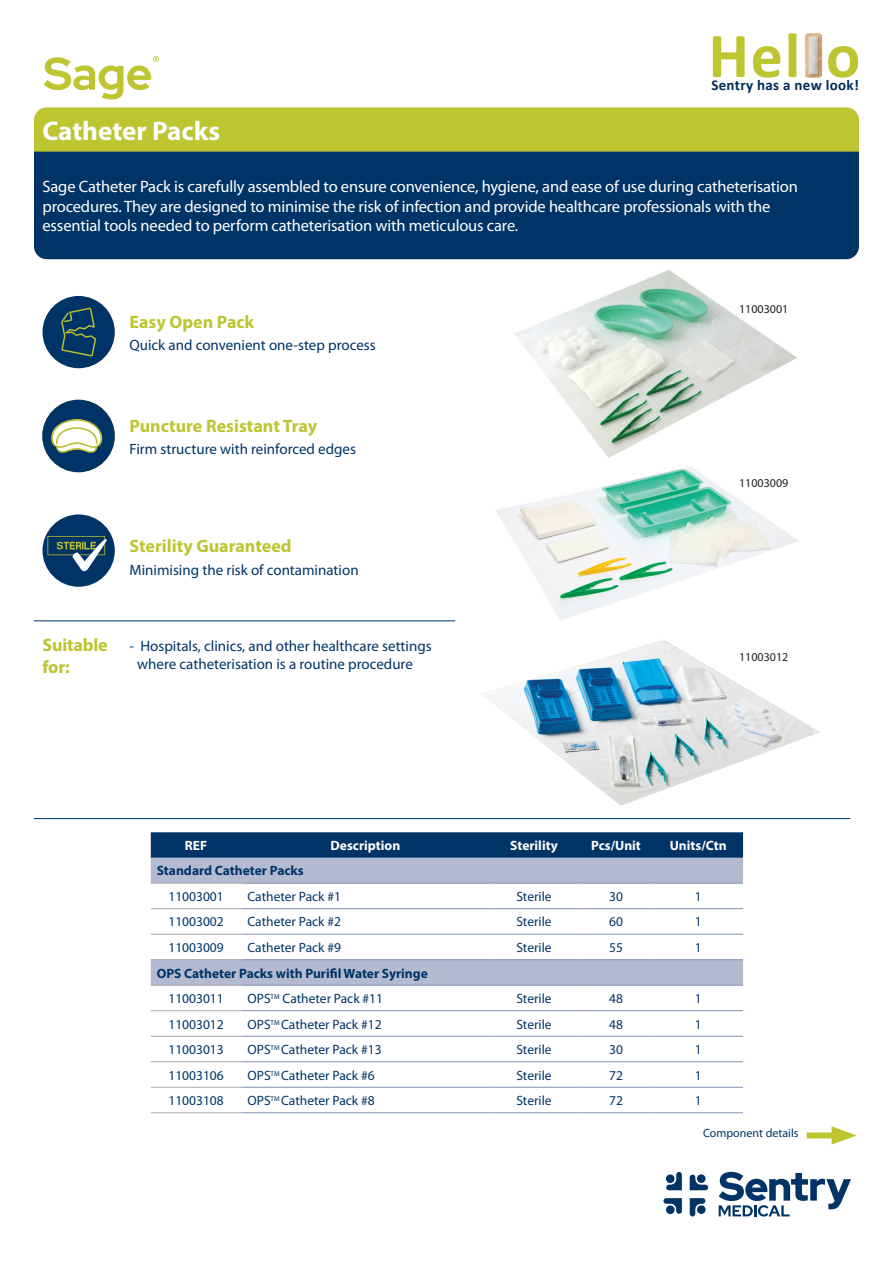
<style>
.page{position:relative;width:893px;height:1263px;background:#fff}
.page>*{position:absolute;margin:0;border:0;box-sizing:border-box;transform-origin:0 0}
.t1{font:700 64.35px "Calibri";letter-spacing:.025em;color:#bdc531}
.t2{font:700 27px "Myriad Pro";color:#fff}
.t3{font:700 18px/21.6px "Myriad Pro";color:#bdc531}
.t4{font:16.5px/19.8px "Myriad Pro";letter-spacing:-.01em;color:#fff}
.t5{font:15px/18px "Myriad Pro";color:#003467}
.t6{font:700 15px "Calibri";letter-spacing:.02em;color:#002b5c}
.t7{font:13.5px "Myriad Pro";color:#003467}
.t8{font:700 13.5px "Myriad Pro";color:#003467}
.t9{font:700 13.5px "Myriad Pro";color:#fff}
.t10{font:12px "Myriad Pro";color:#231f20}
.t11{font:12px "Myriad Pro";color:#003467}
</style>
<div class="page">
<svg style="left:44px;top:56px;width:115px;height:43px"></svg>
<div style="left:34px;top:107px;width:825px;height:45px;background:#bdc531"></div>
<div style="left:34px;top:152px;width:825px;height:107px;background:#003467"></div>
<svg style="left:719px;top:1172px;width:132px;height:44px"></svg>
<svg style="left:666px;top:1172px;width:16px;height:18px"></svg>
<svg style="left:690px;top:1174px;width:18px;height:16px"></svg>
<svg style="left:690px;top:1198px;width:16px;height:18px"></svg>
<svg style="left:663px;top:1198px;width:19px;height:16px"></svg>
<div style="left:807px;top:1132px;width:35px;height:6px;background:#bdc531"></div>
<svg style="left:832px;top:1126px;width:25px;height:18px"></svg>
<img style="left:515px;top:270px;width:282px;height:188px">
<hr style="left:34px;top:620px;width:421px;height:1px;background:#003467">
<hr style="left:34px;top:818px;width:816px;height:1px;background:#003467">
<img style="left:805px;top:33px;width:17px;height:45px">
<div style="left:43px;top:296px;width:72px;height:72px;background:#003467;border-radius:50%"></div>
<div style="left:43px;top:514px;width:72px;height:73px;background:#003467;border-radius:50%"></div>
<svg style="left:42px;top:400px;width:73px;height:72px"></svg>
<div style="left:45px;top:402px;width:67px;height:68px;background:#003467;border-radius:50%"></div>
<div style="left:42px;top:400px;width:73px;height:72px;border:5px solid #003467;border-radius:50%"></div>
<svg style="left:61px;top:308px;width:35px;height:48px"></svg>
<svg style="left:49px;top:417px;width:54px;height:38px"></svg>
<svg style="left:47px;top:536px;width:61px;height:36px"></svg>
<svg style="left:151px;top:832px;width:592px;height:26px;background:#05386a"></svg>
<svg style="left:151px;top:858px;width:592px;height:127px"></svg>
<hr style="left:151px;top:883px;width:90px;height:1px;background:#a8a9ad">
<hr style="left:151px;top:908px;width:90px;height:1px;background:#a8a9ad">
<hr style="left:151px;top:934px;width:90px;height:1px;background:#a8a9ad">
<hr style="left:151px;top:959px;width:90px;height:1px;background:#a8a9ad">
<hr style="left:151px;top:985px;width:90px;height:1px;background:#a8a9ad">
<hr style="left:151px;top:1010px;width:90px;height:1px;background:#a8a9ad">
<hr style="left:151px;top:1036px;width:90px;height:1px;background:#a8a9ad">
<hr style="left:151px;top:1061px;width:90px;height:1px;background:#a8a9ad">
<hr style="left:151px;top:1087px;width:90px;height:1px;background:#a8a9ad">
<hr style="left:151px;top:1112px;width:90px;height:1px;background:#a8a9ad">
<hr style="left:241px;top:883px;width:248px;height:1px;background:#8191b2">
<hr style="left:489px;top:883px;width:90px;height:1px;background:#8191b2">
<hr style="left:579px;top:883px;width:74px;height:1px;background:#8191b2">
<hr style="left:653px;top:883px;width:90px;height:1px;background:#8191b2">
<hr style="left:241px;top:908px;width:248px;height:1px;background:#8191b2">
<hr style="left:489px;top:908px;width:90px;height:1px;background:#8191b2">
<hr style="left:579px;top:908px;width:74px;height:1px;background:#8191b2">
<hr style="left:653px;top:908px;width:90px;height:1px;background:#8191b2">
<hr style="left:241px;top:934px;width:248px;height:1px;background:#8191b2">
<hr style="left:489px;top:934px;width:90px;height:1px;background:#8191b2">
<hr style="left:579px;top:934px;width:74px;height:1px;background:#8191b2">
<hr style="left:653px;top:934px;width:90px;height:1px;background:#8191b2">
<hr style="left:241px;top:959px;width:248px;height:1px;background:#8191b2">
<hr style="left:489px;top:959px;width:90px;height:1px;background:#8191b2">
<hr style="left:579px;top:959px;width:74px;height:1px;background:#8191b2">
<hr style="left:653px;top:959px;width:90px;height:1px;background:#8191b2">
<hr style="left:241px;top:985px;width:248px;height:1px;background:#8191b2">
<hr style="left:489px;top:985px;width:90px;height:1px;background:#8191b2">
<hr style="left:579px;top:985px;width:74px;height:1px;background:#8191b2">
<hr style="left:653px;top:985px;width:90px;height:1px;background:#8191b2">
<hr style="left:241px;top:1010px;width:248px;height:1px;background:#8191b2">
<hr style="left:489px;top:1010px;width:90px;height:1px;background:#8191b2">
<hr style="left:579px;top:1010px;width:74px;height:1px;background:#8191b2">
<hr style="left:653px;top:1010px;width:90px;height:1px;background:#8191b2">
<hr style="left:241px;top:1036px;width:248px;height:1px;background:#8191b2">
<hr style="left:489px;top:1036px;width:90px;height:1px;background:#8191b2">
<hr style="left:579px;top:1036px;width:74px;height:1px;background:#8191b2">
<hr style="left:653px;top:1036px;width:90px;height:1px;background:#8191b2">
<hr style="left:241px;top:1061px;width:248px;height:1px;background:#8191b2">
<hr style="left:489px;top:1061px;width:90px;height:1px;background:#8191b2">
<hr style="left:579px;top:1061px;width:74px;height:1px;background:#8191b2">
<hr style="left:653px;top:1061px;width:90px;height:1px;background:#8191b2">
<hr style="left:241px;top:1087px;width:248px;height:1px;background:#8191b2">
<hr style="left:489px;top:1087px;width:90px;height:1px;background:#8191b2">
<hr style="left:579px;top:1087px;width:74px;height:1px;background:#8191b2">
<hr style="left:653px;top:1087px;width:90px;height:1px;background:#8191b2">
<hr style="left:241px;top:1112px;width:248px;height:1px;background:#8191b2">
<hr style="left:489px;top:1112px;width:90px;height:1px;background:#8191b2">
<hr style="left:579px;top:1112px;width:74px;height:1px;background:#8191b2">
<hr style="left:653px;top:1112px;width:90px;height:1px;background:#8191b2">
<img style="left:484px;top:640px;width:336px;height:166px">
<img style="left:496px;top:467px;width:302px;height:153px">
<h2 class="t2" style="left:43px;top:113px;width:179px">Catheter Packs</h2>
<h1 class="t1" style="left:708px;top:10px;width:154px">Hello</h1>
<p class="t6" style="left:711px;top:75px;width:149px">Sentry has a new look!</p>
<p class="t4" style="left:43px;top:176px;width:757px">Sage Catheter Pack is carefully assembled to ensure convenience, hygiene, and ease of use during catheterisation procedures. They are designed to minimise the risk of infection and provide healthcare professionals with the essential tools needed to perform catheterisation with meticulous care.</p>
<h3 class="t3" style="left:129px;top:310px;width:126px">Easy Open Pack</h3>
<p class="t5" style="left:129px;top:336px;width:248px">Quick and convenient one-step process</p>
<h3 class="t3" style="left:129px;top:414px;width:189px">Puncture Resistant Tray</h3>
<p class="t5" style="left:129px;top:440px;width:228px">Firm structure with reinforced edges</p>
<h3 class="t3" style="left:129px;top:535px;width:164px">Sterility Guaranteed</h3>
<p class="t5" style="left:129px;top:560px;width:231px">Minimising the risk of contamination</p>
<h3 class="t3" style="left:43px;top:633px;width:67px">Suitable for:</h3>
<p class="t5" style="left:137px;top:636px;width:296px;text-indent:-8px">- Hospitals, clinics, and other healthcare settings where catheterisation is a routine procedure</p>
<p class="t10" style="left:739px;top:301px;width:51px">11003001</p>
<p class="t10" style="left:739px;top:476px;width:51px">11003009</p>
<p class="t10" style="left:739px;top:649px;width:51px">11003012</p>
<p class="t9" style="left:185px;top:837px;width:24px">REF</p>
<p class="t9" style="left:331px;top:837px;width:71px">Description</p>
<p class="t9" style="left:510px;top:837px;width:49px">Sterility</p>
<p class="t9" style="left:591px;top:837px;width:51px">Pcs/Unit</p>
<p class="t9" style="left:670px;top:837px;width:58px">Units/Ctn</p>
<p class="t8" style="left:157px;top:862px;width:148px">Standard Catheter Packs</p>
<p class="t7" style="left:168px;top:888px;width:57px">11003001</p>
<p class="t7" style="left:247px;top:888px;width:95px">Catheter Pack #1</p>
<p class="t7" style="left:516px;top:888px;width:37px">Sterile</p>
<p class="t7" style="left:609px;top:888px;width:15px">30</p>
<p class="t7" style="left:695px;top:888px;width:8px">1</p>
<p class="t7" style="left:168px;top:914px;width:57px">11003002</p>
<p class="t7" style="left:247px;top:914px;width:95px">Catheter Pack #2</p>
<p class="t7" style="left:516px;top:914px;width:37px">Sterile</p>
<p class="t7" style="left:609px;top:914px;width:15px">60</p>
<p class="t7" style="left:695px;top:914px;width:8px">1</p>
<p class="t7" style="left:168px;top:939px;width:57px">11003009</p>
<p class="t7" style="left:247px;top:939px;width:95px">Catheter Pack #9</p>
<p class="t7" style="left:516px;top:939px;width:37px">Sterile</p>
<p class="t7" style="left:609px;top:939px;width:15px">55</p>
<p class="t7" style="left:695px;top:939px;width:8px">1</p>
<p class="t8" style="left:157px;top:964px;width:273px">OPS Catheter Packs with Purifil Water Syringe</p>
<p class="t7" style="left:168px;top:990px;width:57px">11003011</p>
<p class="t7" style="left:247px;top:990px;width:137px">OPS<sup>TM</sup> Catheter Pack #11</p>
<p class="t7" style="left:516px;top:990px;width:37px">Sterile</p>
<p class="t7" style="left:609px;top:990px;width:15px">48</p>
<p class="t7" style="left:695px;top:990px;width:8px">1</p>
<p class="t7" style="left:168px;top:1016px;width:57px">11003012</p>
<p class="t7" style="left:247px;top:1016px;width:136px">OPS<sup>TM</sup> Catheter Pack #12</p>
<p class="t7" style="left:516px;top:1016px;width:37px">Sterile</p>
<p class="t7" style="left:609px;top:1016px;width:15px">48</p>
<p class="t7" style="left:695px;top:1016px;width:8px">1</p>
<p class="t7" style="left:168px;top:1041px;width:57px">11003013</p>
<p class="t7" style="left:247px;top:1041px;width:136px">OPS<sup>TM</sup> Catheter Pack #13</p>
<p class="t7" style="left:516px;top:1041px;width:37px">Sterile</p>
<p class="t7" style="left:609px;top:1041px;width:15px">30</p>
<p class="t7" style="left:695px;top:1041px;width:8px">1</p>
<p class="t7" style="left:168px;top:1067px;width:57px">11003106</p>
<p class="t7" style="left:247px;top:1067px;width:129px">OPS<sup>TM</sup> Catheter Pack #6</p>
<p class="t7" style="left:516px;top:1067px;width:37px">Sterile</p>
<p class="t7" style="left:609px;top:1067px;width:15px">72</p>
<p class="t7" style="left:695px;top:1067px;width:8px">1</p>
<p class="t7" style="left:168px;top:1092px;width:57px">11003108</p>
<p class="t7" style="left:247px;top:1092px;width:129px">OPS<sup>TM</sup> Catheter Pack #8</p>
<p class="t7" style="left:516px;top:1092px;width:37px">Sterile</p>
<p class="t7" style="left:609px;top:1092px;width:15px">72</p>
<p class="t7" style="left:695px;top:1092px;width:8px">1</p>
<p class="t11" style="left:703px;top:1126px;width:97px">Component details</p>
</div>
